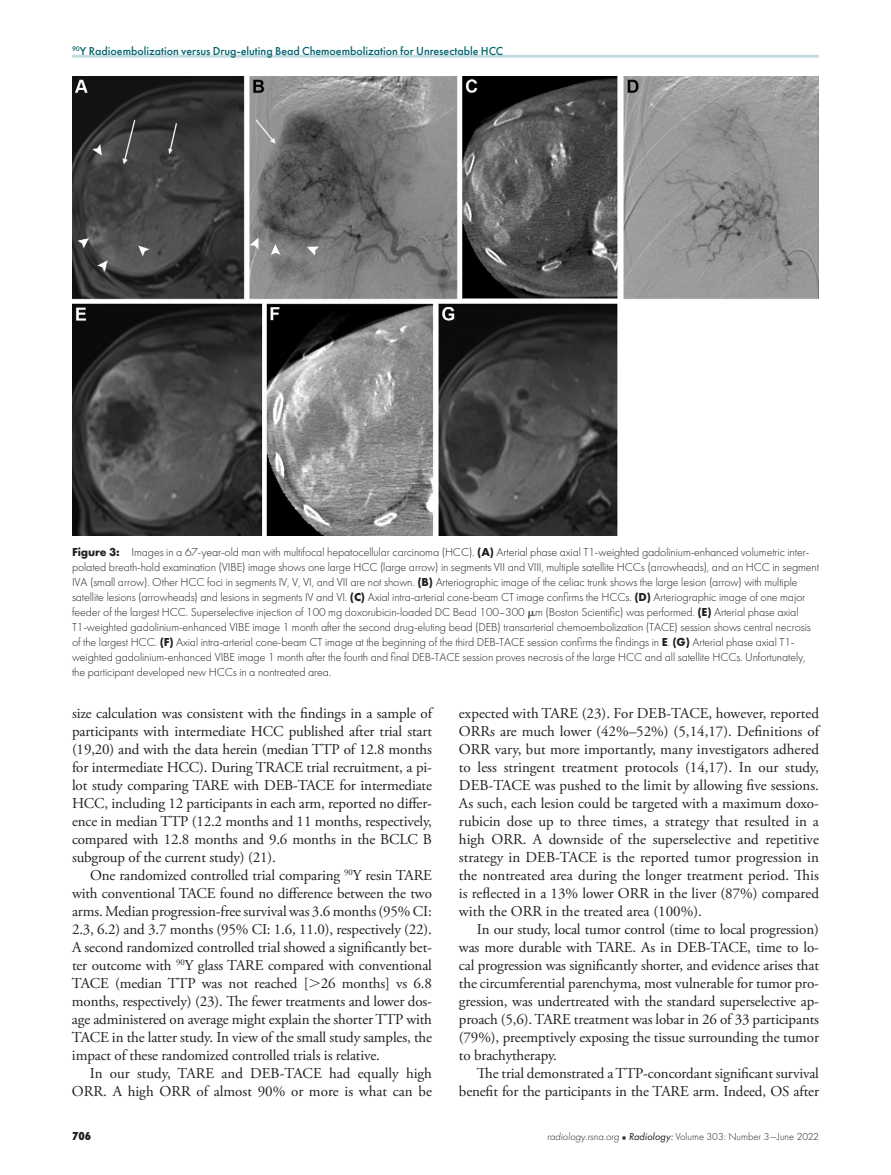
<style>
.page{position:relative;width:891px;height:1175px;background:#fff}
.page>*{position:absolute;margin:0;border:0;box-sizing:border-box;transform-origin:0 0}
.t1{font:15px/18px "Adobe Garamond Pro";letter-spacing:-.01em;color:#231f20;text-align:justify}
.t2{font:300 12px/15px "Futura PT";letter-spacing:-.01em;color:#231f20}
.t3{font:500 12px "Futura PT";color:#00636d}
.t4{font:800 12px "Futura PT Cond";color:#231f20}
.t5{font:300 10.5px "Futura PT";color:#231f20}
.s1{font-weight:700}
.s2{font-family:"Universal Greekwith Math Pi";font-weight:400}
.s3{font-family:"Universal Greekwith Math Pi"}
.s4{font-style:italic}
.s5{font-family:"Universal Newswith Comm Pi";font-weight:400;font-size:6px}
.s6{font-weight:400;font-style:italic}
</style>
<div class="page">
<hr style="left:72px;top:55px;width:747px;height:3px;background:#c6dee1">
<img style="left:72px;top:76px;width:747px;height:459px">
<p class="t3" style="left:72px;top:44px;width:433px"><sup>90</sup>Y Radioembolization versus Drug-eluting Bead Chemoembolization for Unresectable HCC</p>
<p class="t2" style="left:72px;top:545px;width:749px"><span class="s1">Figure 3:</span> Images in a 67-year-old man with multifocal hepatocellular carcinoma (HCC). <span class="s1">(A)</span> Arterial phase axial T1-weighted gadolinium-enhanced volumetric inter&shy;polated breath-hold examination (VIBE) image shows one large HCC (large arrow) in segments VII and VIII, multiple satellite HCCs (arrowheads), and an HCC in segment IVA (small arrow). Other HCC foci in segments IV, V, VI, and VII are not shown. <span class="s1">(B)</span> Arteriographic image of the celiac trunk shows the large lesion (arrow) with multiple satellite lesions (arrowheads) and lesions in segments IV and VI. <span class="s1">(C)</span> Axial intra-arterial cone-beam CT image confirms the HCCs. <span class="s1">(D)</span> Arteriographic image of one major feeder of the largest HCC. Superselective injection of 100 mg doxorubicin-loaded DC Bead 100–300 <span class="s2">m</span>m (Boston Scientific) was performed. <span class="s1">(E)</span> Arterial phase axial T1-weighted gadolinium-enhanced VIBE image 1 month after the second drug-eluting bead (DEB) transarterial chemoembolization (TACE) session shows central necrosis of the largest HCC. <span class="s1">(F)</span> Axial intra-arterial cone-beam CT image at the beginning of the third DEB-TACE session confirms the findings in <span class="s1">E</span>. <span class="s1">(G)</span> Arterial phase axial T1- weighted gadolinium-enhanced VIBE image 1 month after the fourth and final DEB-TACE session proves necrosis of the large HCC and all satellite HCCs. Unfortunately, the participant developed new HCCs in a nontreated area.</p>
<p class="t1" style="left:72px;top:705px;width:362px">size calculation was consistent with the findings in a sample of participants with intermediate HCC published after trial start (19,20) and with the data herein (median TTP of 12.8 months for intermediate HCC). During TRACE trial recruitment, a pi&shy;lot study comparing TARE with DEB-TACE for intermediate HCC, including 12 participants in each arm, reported no differ&shy;ence in median TTP (12.2 months and 11 months, respectively, compared with 12.8 months and 9.6 months in the BCLC B subgroup of the current study) (21).</p>
<p class="t1" style="left:72px;top:867px;width:362px;text-indent:18px">One randomized controlled trial comparing <sup>90</sup>Y resin TARE with conventional TACE found no difference between the two arms. Median progression-free survival was 3.6 months (95% CI:<br>2.3, 6.2) and 3.7 months (95% CI: 1.6, 11.0), respectively (22).<br>A second randomized controlled trial showed a significantly bet&shy;ter outcome with <sup>90</sup>Y glass TARE compared with conventional TACE (median TTP was not reached [<span class="s3">.</span>26 months] vs 6.8 months, respectively) (23). The fewer treatments and lower dos&shy;age administered on average might explain the shorter TTP with TACE in the latter study. In view of the small study samples, the impact of these randomized controlled trials is relative.</p>
<p class="t1" style="left:72px;top:1065px;width:361px;text-align:right">In our study, TARE and DEB-TACE had equally high<br>ORR. A high ORR of almost 90% or more is what can be</p>
<p class="t1" style="left:459px;top:705px;width:362px">expected with TARE (23). For DEB-TACE, however, reported ORRs are much lower (42%–52%) (5,14,17). Definitions of ORR vary, but more importantly, many investigators adhered to less stringent treatment protocols (14,17). In our study, DEB-TACE was pushed to the limit by allowing five sessions.<br>As such, each lesion could be targeted with a maximum doxo&shy;rubicin dose up to three times, a strategy that resulted in a high ORR. A downside of the superselective and repetitive strategy in DEB-TACE is the reported tumor progression in the nontreated area during the longer treatment period. This is reflected in a 13% lower ORR in the liver (87%) compared with the ORR in the treated area (100%).</p>
<p class="t1" style="left:459px;top:921px;width:362px;text-indent:18px">In our study, local tumor control (time to local progression) was more durable with TARE. As in DEB-TACE, time to lo&shy;cal progression was significantly shorter, and evidence arises that the circumferential parenchyma, most vulnerable for tumor pro&shy;gression, was undertreated with the standard superselective ap&shy;proach (5,6). TARE treatment was lobar in 26 of 33 participants (79%), preemptively exposing the tissue surrounding the tumor to brachytherapy.</p>
<p class="t1" style="left:459px;top:1065px;width:361px;text-align:right">The trial demonstrated a TTP-concordant significant survival benefit for the participants in the TARE arm. Indeed, OS after</p>
<p class="t4" style="left:72px;top:1129px;width:21px">706</p>
<p class="t5" style="left:547px;top:1131px;width:273px"><span class="s4">radiology.rsna.org</span> <span class="s5">n</span> <span class="s6">Radiology:</span> Volume 303: Number 3—June 2022</p>
</div>
